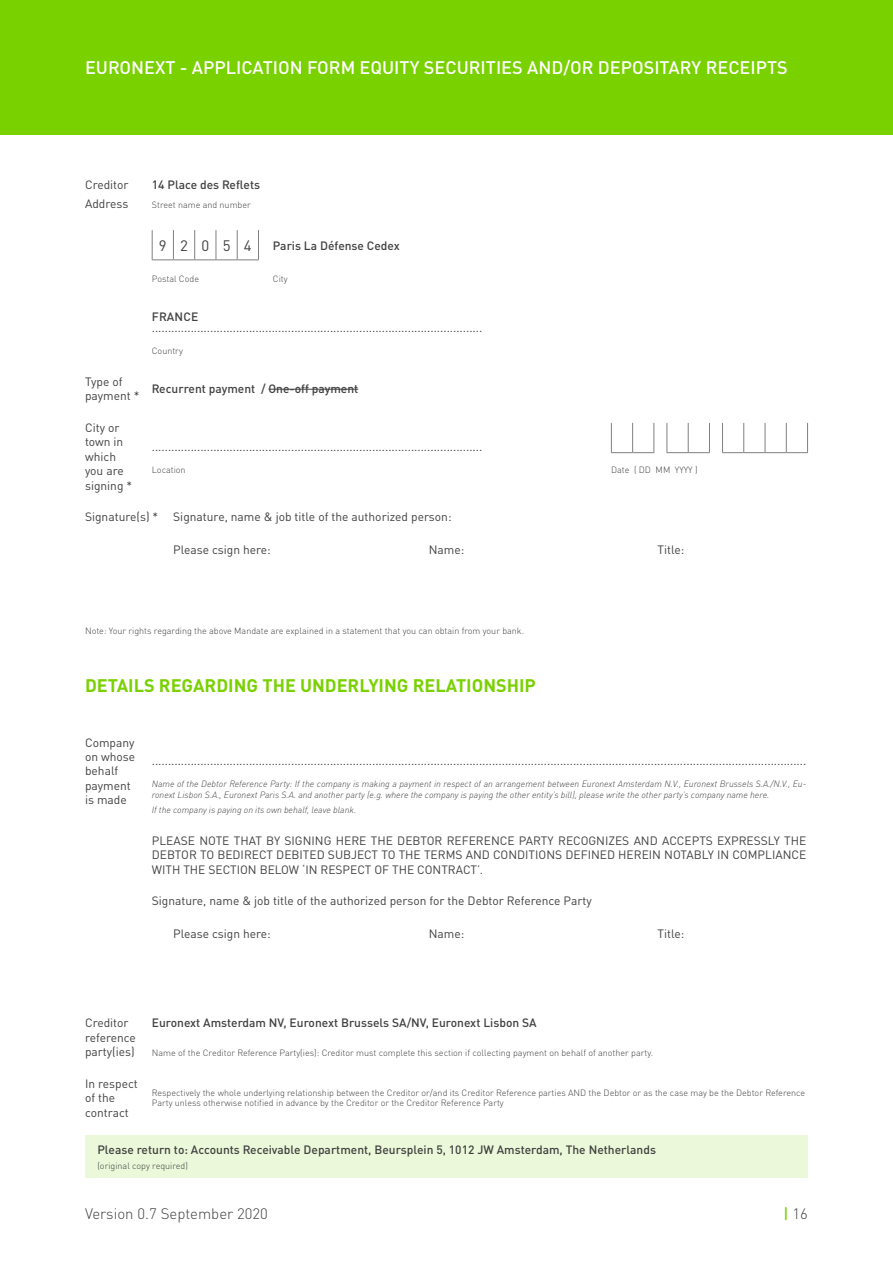
<style>
.page{position:relative;width:893px;height:1263px;background:#fff}
.page>*{position:absolute;margin:0;border:0;box-sizing:border-box;transform-origin:0 0}
.t1{font:500 18px "DIN Pro";color:#fff}
.t2{font:700 18px "DIN Pro";color:#79d100}
.t3{font:300 15px "DIN Pro";color:#404040}
.t4{font:15px "DIN Pro";letter-spacing:.895em;color:#404040}
.t5{font:12px/14.4px "DIN Pro";color:#404040}
.t6{font:500 12px "DIN Pro";color:#404040}
.t7{font:300 9px/10.8px "DIN Pro";color:#404040}
.t8{font:italic 300 9px/10.8px "DIN Pro";color:#404040}
.s1{font-weight:500;color:#79d100}
</style>
<div class="page">
<div style="left:0;top:0;width:893px;height:135px;background:#79d100"></div>
<svg style="left:667px;top:423px;width:43px;height:30px"></svg>
<svg style="left:611px;top:423px;width:43px;height:30px"></svg>
<hr style="left:269px;top:389px;width:89px;height:1px;background:#404040">
<svg style="left:152px;top:230px;width:107px;height:30px"></svg>
<svg style="left:722px;top:423px;width:86px;height:30px"></svg>
<div style="left:85px;top:1135px;width:723px;height:43px;background:#ebf8d9"></div>
<h1 class="t1" style="left:85px;top:53px;width:704px">EURONEXT - APPLICATION FORM EQUITY SECURITIES AND/OR DEPOSITARY RECEIPTS</h1>
<p class="t5" style="left:85px;top:174px;width:45px;line-height:18.6px">Creditor<br>Address</p>
<p class="t5" style="left:85px;top:373px;width:56px">Type of payment *</p>
<p class="t5" style="left:85px;top:419px;width:49px">City or town in which you are signing *</p>
<p class="t6" style="left:152px;top:175px;width:110px">14 Place des Reflets</p>
<p class="t7" style="left:152px;top:198px;width:101px">Street name and number</p>
<p class="t4" style="left:159px;top:233px;width:94px">92054</p>
<p class="t6" style="left:273px;top:236px;width:128px">Paris La Défense Cedex</p>
<p class="t7" style="left:152px;top:273px;width:49px">Postal Code</p>
<p class="t7" style="left:273px;top:273px;width:16px">City</p>
<p class="t6" style="left:152px;top:307px;width:48px">FRANCE</p>
<p class="t5" style="left:152px;top:320px;width:332px">......................................................................................................</p>
<p class="t7" style="left:152px;top:345px;width:33px">Country</p>
<p class="t6" style="left:152px;top:379px;width:208px">Recurrent payment / One-off payment</p>
<p class="t5" style="left:152px;top:438px;width:332px">......................................................................................................</p>
<p class="t7" style="left:152px;top:463px;width:35px">Location</p>
<p class="t5" style="left:85px;top:509px;width:75px">Signature(s) *</p>
<p class="t5" style="left:173px;top:509px;width:280px">Signature, name &amp; job title of the authorized person:</p>
<p class="t5" style="left:173px;top:542px;width:99px">Please csign here:</p>
<p class="t5" style="left:429px;top:542px;width:37px">Name:</p>
<p class="t7" style="left:85px;top:624px;width:440px">Note: Your rights regarding the above Mandate are explained in a statement that you can obtain from your bank.</p>
<h1 class="t2" style="left:85px;top:671px;width:452px">DETAILS REGARDING THE UNDERLYING RELATIONSHIP</h1>
<p class="t7" style="left:611px;top:463px;width:88px">Date ( DD MM YYYY )</p>
<p class="t5" style="left:657px;top:542px;width:28px">Title:</p>
<p class="t5" style="left:85px;top:734px;width:52px">Company on whose behalf payment is made</p>
<p class="t5" style="left:152px;top:752px;width:656px">..........................................................................................................................................................................................................</p>
<p class="t8" style="left:152px;top:778px;width:656px">Name of the Debtor Reference Party: If the company is making a payment in respect of an arrangement between Euronext Amsterdam N.V., Euronext Brussels S.A./N.V., Eu&shy;ronext Lisbon S.A., Euronext Paris S.A. and another party (e.g. where the company is paying the other entity’s bill), please write the other party’s company name here.</p>
<p class="t8" style="left:152px;top:804px;width:206px">If the company is paying on its own behalf, leave blank.</p>
<p class="t5" style="left:152px;top:832px;width:656px;text-align:justify">PLEASE NOTE THAT BY SIGNING HERE THE DEBTOR REFERENCE PARTY RECOGNIZES AND ACCEPTS EXPRESSLY THE DEBTOR TO BEDIRECT DEBITED SUBJECT TO THE TERMS AND CONDITIONS DEFINED HEREIN NOTABLY IN COMPLIANCE WITH THE SECTION BELOW ‘IN RESPECT OF THE CONTRACT’.</p>
<p class="t5" style="left:152px;top:892px;width:441px">Signature, name &amp; job title of the authorized person for the Debtor Reference Party</p>
<p class="t5" style="left:173px;top:925px;width:99px">Please csign here:</p>
<p class="t5" style="left:429px;top:925px;width:37px">Name:</p>
<p class="t5" style="left:657px;top:925px;width:28px">Title:</p>
<p class="t5" style="left:85px;top:1014px;width:52px">Creditor reference party(ies)</p>
<p class="t5" style="left:85px;top:1075px;width:54px">In respect of the contract</p>
<p class="t6" style="left:152px;top:1013px;width:386px">Euronext Amsterdam NV, Euronext Brussels SA/NV, Euronext Lisbon SA</p>
<p class="t7" style="left:152px;top:1047px;width:503px">Name of the Creditor Reference Party(ies): Creditor must complete this section if collecting payment on behalf of another party.</p>
<p class="t7" style="left:152px;top:1086px;width:655px">Respectively the whole underlying relationship between the Creditor or/and its Creditor Reference parties AND the Debtor or as the case may be the Debtor Reference<br>Party unless otherwise notified in advance by the Creditor or the Creditor Reference Party</p>
<p class="t6" style="left:97px;top:1140px;width:560px">Please return to: Accounts Receivable Department, Beursplein 5, 1012 JW Amsterdam, The Netherlands</p>
<p class="t7" style="left:97px;top:1159px;width:92px">(original copy required)</p>
<p class="t3" style="left:85px;top:1202px;width:184px">Version 0.7 September 2020</p>
<p class="t3" style="left:784px;top:1202px;width:26px"><span class="s1">|</span> 16</p>
</div>
